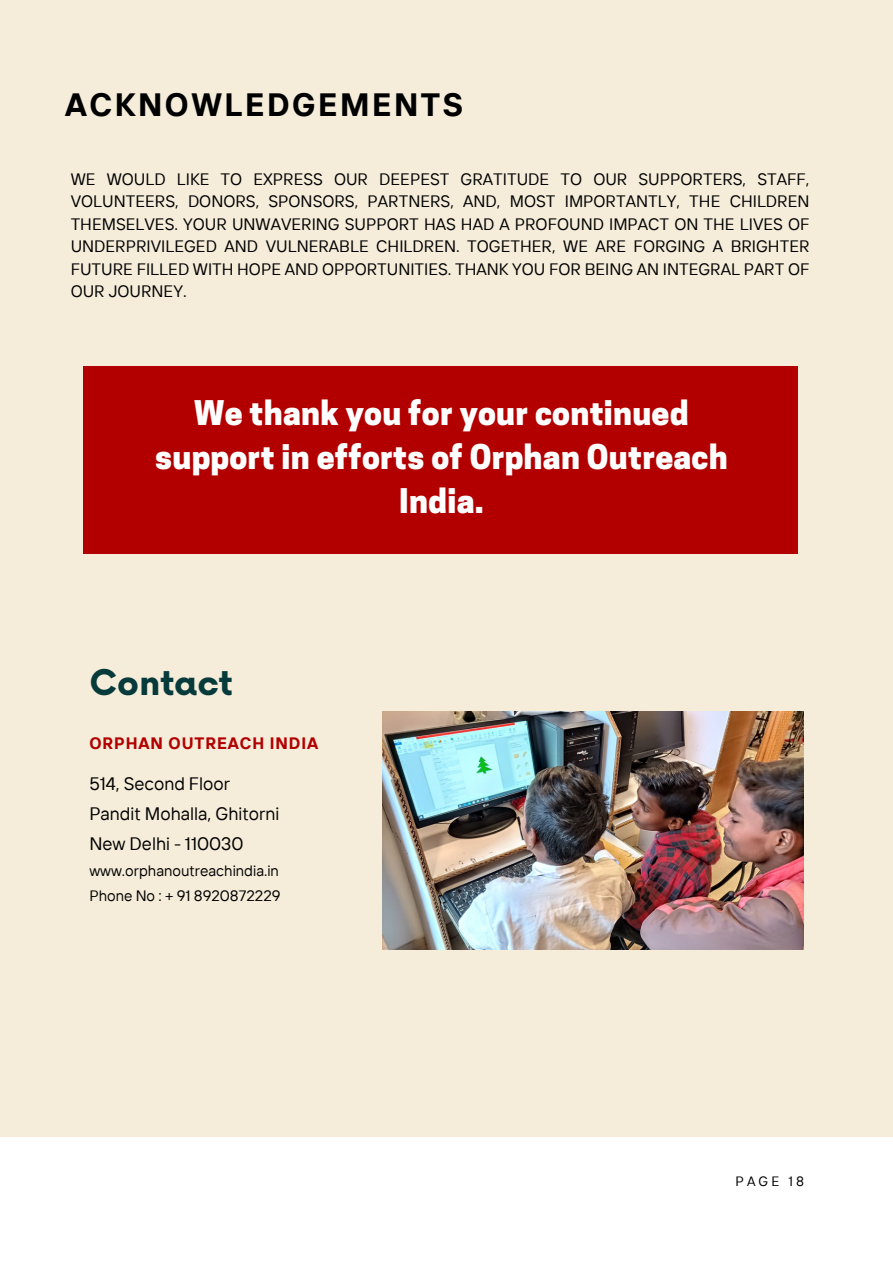
<style>
.page{position:relative;width:893px;height:1264px;background:#fff}
.page>*{position:absolute;margin:0;border:0;box-sizing:border-box;transform-origin:0 0}
.t1{font:700 34.5px "Now";color:#073a3b}
.t2{font:700 32.25px "TT Interphases";letter-spacing:.08em;color:#000001}
.t3{font:800 31.95px/43.8px "Cooper Hewitt";letter-spacing:.01em;color:#fff;text-align:center}
.t4{font:18px "TT Interphases";color:#000}
.t5{font:16.5px/22.5px "TT Interphases";color:#000001;text-align:justify}
.t6{font:700 16.5px "TT Interphases";letter-spacing:.055em;color:#b20000}
.t7{font:15px "TT Interphases";color:#000}
.t8{font:13.5px "TT Interphases";letter-spacing:.23em;color:#000001}
</style>
<div class="page">
<div style="left:0;top:0;width:892px;height:1263px;background:#f5edda"></div>
<div style="left:0;top:1137px;width:892px;height:126px;background:#fff"></div>
<div style="left:83px;top:367px;width:714px;height:187px;background:#b20000"></div>
<img style="left:382px;top:711px;width:421px;height:238px">
<p class="t2" style="left:65px;top:83px;width:399px">ACKNOWLEDGEMENTS</p>
<p class="t5" style="left:71px;top:167px;width:740px">WE WOULD LIKE TO EXPRESS OUR DEEPEST GRATITUDE TO OUR SUPPORTERS, STAFF, VOLUNTEERS, DONORS, SPONSORS, PARTNERS, AND, MOST IMPORTANTLY, THE CHILDREN THEMSELVES. YOUR UNWAVERING SUPPORT HAS HAD A PROFOUND IMPACT ON THE LIVES OF UNDERPRIVILEGED AND VULNERABLE CHILDREN. TOGETHER, WE ARE FORGING A BRIGHTER FUTURE FILLED WITH HOPE AND OPPORTUNITIES. THANK YOU FOR BEING AN INTEGRAL PART OF OUR JOURNEY.</p>
<p class="t3" style="left:155px;top:395px;width:574px">We thank you for your continued support in efforts of Orphan Outreach<br>India.</p>
<p class="t1" style="left:89px;top:664px;width:145px">Contact</p>
<p class="t6" style="left:89px;top:732px;width:230px">ORPHAN OUTREACH INDIA</p>
<p class="t4" style="left:89px;top:771px;width:142px">514, Second Floor</p>
<p class="t4" style="left:89px;top:802px;width:191px">Pandit Mohalla, Ghitorni</p>
<p class="t4" style="left:89px;top:832px;width:156px">New Delhi - 110030</p>
<p class="t7" style="left:89px;top:861px;width:191px">www.orphanoutreachindia.in</p>
<p class="t7" style="left:89px;top:886px;width:193px">Phone No : + 91 8920872229</p>
<p class="t8" style="left:735px;top:1172px;width:70px">PAGE 18</p>
</div>
